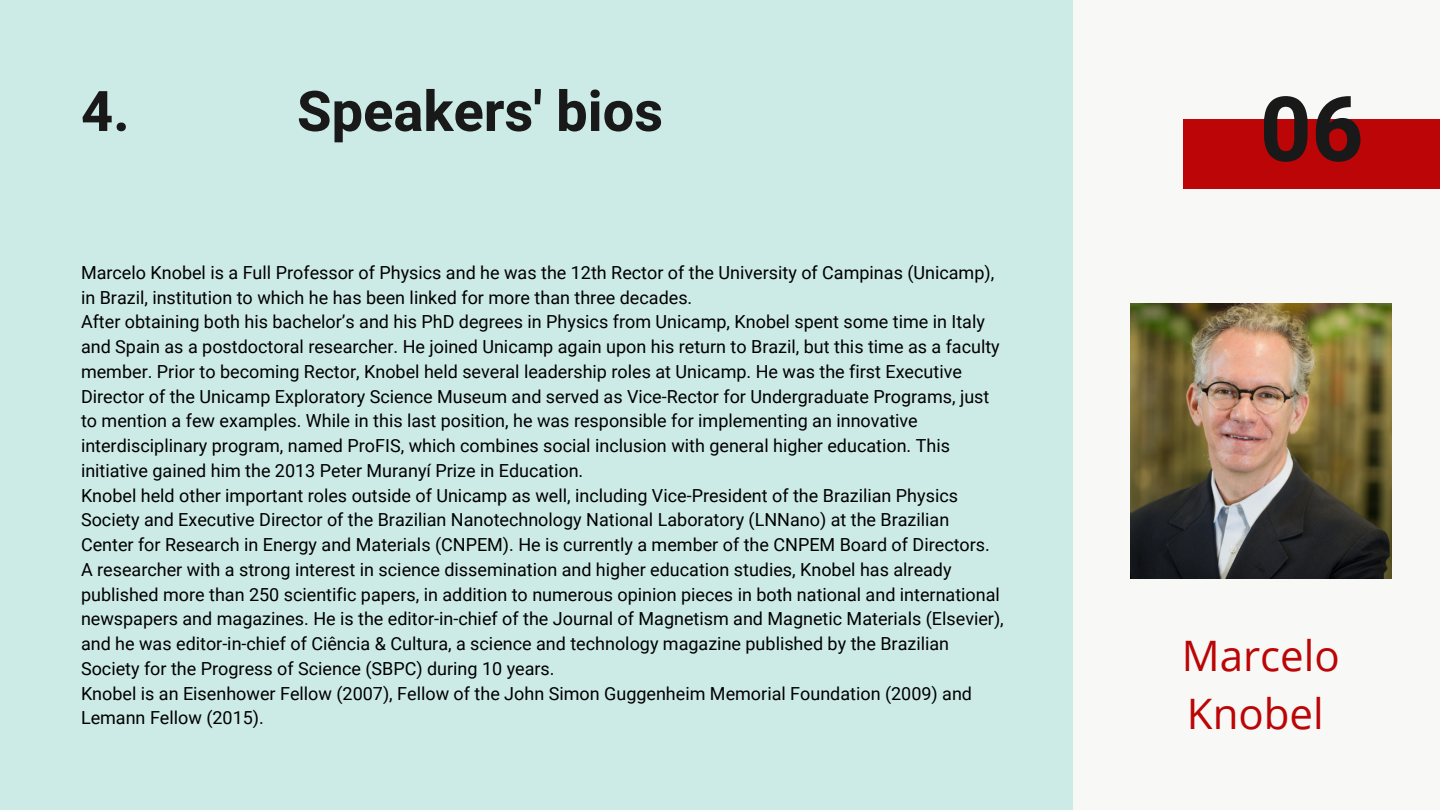
<style>
.page{position:relative;width:1440px;height:810px;background:#f8f8f6}
.page>*{position:absolute;margin:0;border:0;box-sizing:border-box;transform-origin:0 0}
.t1{font:700 90px "Heebo";color:#191919}
.t2{font:700 56px "Heebo";color:#191919}
.t3{font:42px/58.5px "Open Sans";color:#bb0506}
.t4{font:18px/24.8px "Roboto";color:#000}
</style>
<div class="page">
<div style="left:1183px;top:119px;width:257px;height:70px;background:#bb0506"></div>
<div style="left:0;top:0;width:1072px;height:810px;background:#ccebe6"></div>
<img style="left:1130px;top:304px;width:262px;height:275px">
<p class="t2" style="left:81px;top:72px;width:50px">4.</p>
<p class="t2" style="left:297px;top:72px;width:368px">Speakers' bios</p>
<p class="t4" style="left:81px;top:260px;width:915px">Marcelo Knobel is a Full Professor of Physics and he was the 12th Rector of the University of Campinas (Unicamp), in Brazil, institution to which he has been linked for more than three decades.</p>
<p class="t4" style="left:81px;top:310px;width:920px">After obtaining both his bachelor’s and his PhD degrees in Physics from Unicamp, Knobel spent some time in Italy and Spain as a postdoctoral researcher. He joined Unicamp again upon his return to Brazil, but this time as a faculty member. Prior to becoming Rector, Knobel held several leadership roles at Unicamp. He was the first Executive Director of the Unicamp Exploratory Science Museum and served as Vice-Rector for Undergraduate Programs, just to mention a few examples. While in this last position, he was responsible for implementing an innovative interdisciplinary program, named ProFIS, which combines social inclusion with general higher education. This initiative gained him the 2013 Peter Muranyí Prize in Education.</p>
<p class="t4" style="left:81px;top:483px;width:910px">Knobel held other important roles outside of Unicamp as well, including Vice-President of the Brazilian Physics<br>Society and Executive Director of the Brazilian Nanotechnology National Laboratory (LNNano) at the Brazilian<br>Center for Research in Energy and Materials (CNPEM). He is currently a member of the CNPEM Board of Directors.</p>
<p class="t4" style="left:81px;top:557px;width:924px">A researcher with a strong interest in science dissemination and higher education studies, Knobel has already published more than 250 scientific papers, in addition to numerous opinion pieces in both national and international newspapers and magazines. He is the editor-in-chief of the Journal of Magnetism and Magnetic Materials (Elsevier), and he was editor-in-chief of Ciência &amp; Cultura, a science and technology magazine published by the Brazilian Society for the Progress of Science (SBPC) during 10 years.</p>
<p class="t4" style="left:81px;top:681px;width:893px">Knobel is an Eisenhower Fellow (2007), Fellow of the John Simon Guggenheim Memorial Foundation (2009) and<br>Lemann Fellow (2015).</p>
<p class="t1" style="left:1260px;top:67px;width:105px">06</p>
<p class="t3" style="left:1182px;top:625px;width:159px">Marcelo<br>Knobel</p>
</div>
